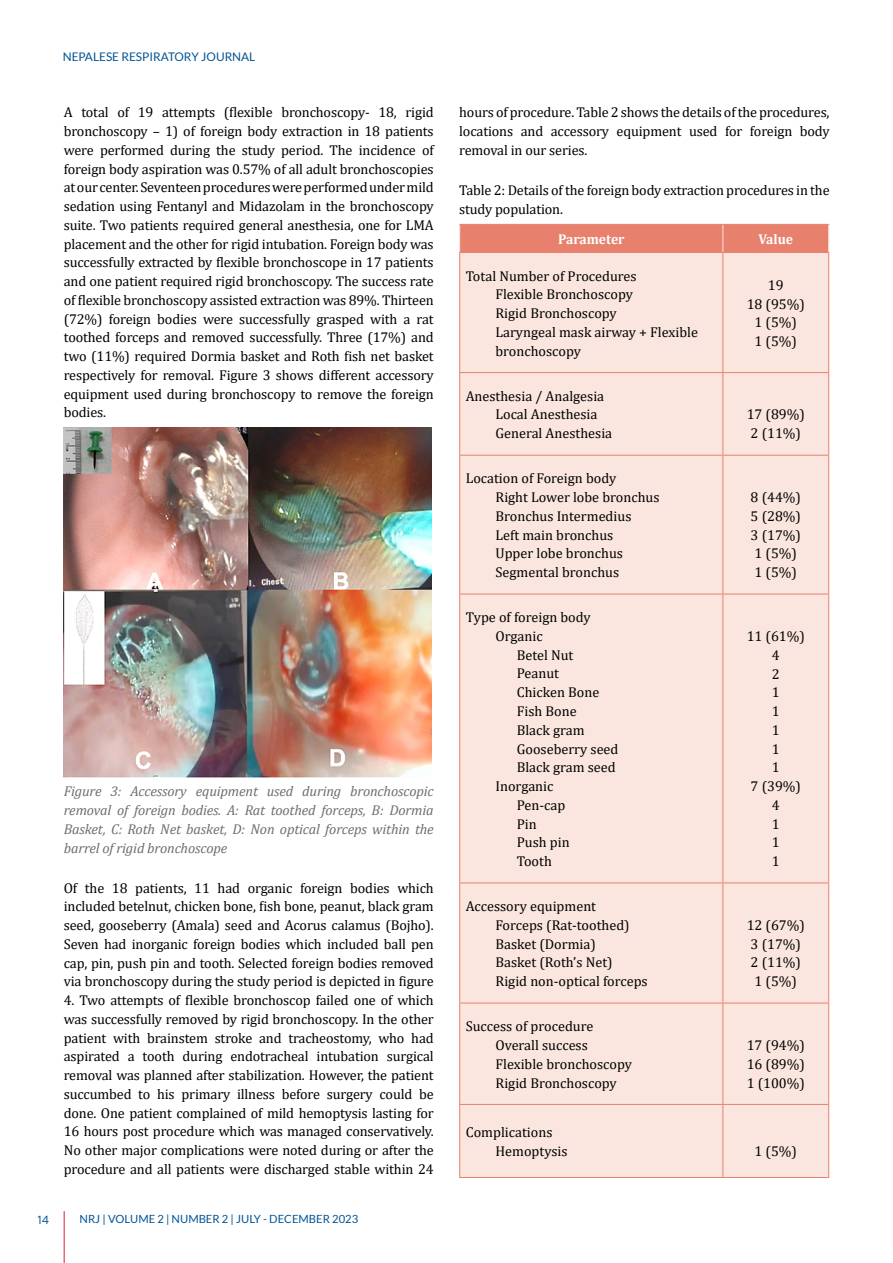
<style>
.page{position:relative;width:893px;height:1263px;background:#fff}
.page>*{position:absolute;margin:0;border:0;box-sizing:border-box;transform-origin:0 0}
.t1{font:14.25px/18.8px "Cambria";color:#000}
.t2{font:italic 14.25px/18.8px "Cambria";letter-spacing:-.01em;color:#6d6e71;text-align:justify}
.t3{font:700 14.25px "Cambria";color:#fff;scale:.96 1}
.t4{font:12px "Metropolis";color:#005495}
.t5{font:11.85px "Lato";color:#005495}
.t6{font:11.25px "Lato";color:#005495}
</style>
<div class="page">
<img style="left:64px;top:428px;width:367px;height:349px">
<div style="left:460px;top:253px;width:368px;height:924px;background:#fae6de"></div>
<hr style="left:722px;top:253px;width:1px;height:119px;background:#e7816e">
<hr style="left:459px;top:372px;width:264px;height:1px;background:#e7816e">
<hr style="left:723px;top:372px;width:106px;height:1px;background:#e7816e">
<hr style="left:722px;top:373px;width:1px;height:82px;background:#e7816e">
<hr style="left:459px;top:455px;width:264px;height:1px;background:#e7816e">
<hr style="left:723px;top:455px;width:106px;height:1px;background:#e7816e">
<hr style="left:722px;top:456px;width:1px;height:138px;background:#e7816e">
<hr style="left:459px;top:594px;width:264px;height:1px;background:#e7816e">
<hr style="left:723px;top:594px;width:106px;height:1px;background:#e7816e">
<hr style="left:722px;top:594px;width:1px;height:288px;background:#e7816e">
<hr style="left:459px;top:882px;width:264px;height:1px;background:#e7816e">
<hr style="left:723px;top:882px;width:106px;height:1px;background:#e7816e">
<hr style="left:722px;top:883px;width:1px;height:119px;background:#e7816e">
<hr style="left:459px;top:1002px;width:264px;height:1px;background:#e7816e">
<hr style="left:723px;top:1002px;width:106px;height:1px;background:#e7816e">
<hr style="left:722px;top:1003px;width:1px;height:101px;background:#e7816e">
<hr style="left:459px;top:1104px;width:264px;height:1px;background:#e7816e">
<hr style="left:723px;top:1104px;width:106px;height:1px;background:#e7816e">
<hr style="left:722px;top:1105px;width:1px;height:72px;background:#e7816e">
<hr style="left:459px;top:253px;width:1px;height:119px;background:#e7816e">
<hr style="left:828px;top:253px;width:1px;height:119px;background:#e7816e">
<hr style="left:459px;top:373px;width:1px;height:82px;background:#e7816e">
<hr style="left:828px;top:373px;width:1px;height:82px;background:#e7816e">
<hr style="left:459px;top:456px;width:1px;height:138px;background:#e7816e">
<hr style="left:828px;top:456px;width:1px;height:138px;background:#e7816e">
<hr style="left:459px;top:594px;width:1px;height:288px;background:#e7816e">
<hr style="left:828px;top:594px;width:1px;height:288px;background:#e7816e">
<hr style="left:459px;top:883px;width:1px;height:119px;background:#e7816e">
<hr style="left:828px;top:883px;width:1px;height:119px;background:#e7816e">
<hr style="left:459px;top:1003px;width:1px;height:101px;background:#e7816e">
<hr style="left:828px;top:1003px;width:1px;height:101px;background:#e7816e">
<hr style="left:459px;top:1105px;width:1px;height:72px;background:#e7816e">
<hr style="left:828px;top:1105px;width:1px;height:72px;background:#e7816e">
<hr style="left:459px;top:1177px;width:264px;height:1px;background:#e7816e">
<hr style="left:723px;top:1177px;width:106px;height:1px;background:#e7816e">
<hr style="left:459px;top:252px;width:264px;height:1px;background:#e7816e">
<hr style="left:723px;top:252px;width:106px;height:1px;background:#e7816e">
<div style="left:459px;top:224px;width:370px;height:28px;background:#e7816e"></div>
<hr style="left:64px;top:1211px;width:1px;height:52px;background:#da2032">
<p class="t5" style="left:63px;top:50px;width:194px">NEPALESE RESPIRATORY JOURNAL</p>
<p class="t1" style="left:64px;top:103px;width:371px;text-align:justify">A total of 19 attempts (flexible bronchoscopy- 18, rigid bronchoscopy – 1) of foreign body extraction in 18 patients were performed during the study period. The incidence of foreign body aspiration was 0.57% of all adult bronchoscopies at our center. Seventeen procedures were performed under mild sedation using Fentanyl and Midazolam in the bronchoscopy suite. Two patients required general anesthesia, one for LMA placement and the other for rigid intubation. Foreign body was successfully extracted by flexible bronchoscope in 17 patients and one patient required rigid bronchoscopy. The success rate of flexible bronchoscopy assisted extraction was 89%. Thirteen (72%) foreign bodies were successfully grasped with a rat toothed forceps and removed successfully. Three (17%) and two (11%) required Dormia basket and Roth fish net basket respectively for removal. Figure 3 shows different accessory equipment used during bronchoscopy to remove the foreign bodies.</p>
<p class="t4" style="left:37px;top:1212px;width:13px">14</p>
<p class="t2" style="left:64px;top:781px;width:371px">Figure 3: Accessory equipment used during bronchoscopic removal of foreign bodies. A: Rat toothed forceps, B: Dormia Basket, C: Roth Net basket, D: Non optical forceps within the barrel of rigid bronchoscope</p>
<p class="t1" style="left:64px;top:878px;width:371px;text-align:justify">Of the 18 patients, 11 had organic foreign bodies which included betelnut, chicken bone, fish bone, peanut, black gram seed, gooseberry (Amala) seed and Acorus calamus (Bojho).<br>Seven had inorganic foreign bodies which included ball pen cap, pin, push pin and tooth. Selected foreign bodies removed via bronchoscopy during the study period is depicted in figure</p>
<p class="t1" style="left:64px;top:991px;width:371px;text-align:justify">4. Two attempts of flexible bronchoscop failed one of which was successfully removed by rigid bronchoscopy. In the other patient with brainstem stroke and tracheostomy, who had aspirated a tooth during endotracheal intubation surgical removal was planned after stabilization. However, the patient succumbed to his primary illness before surgery could be done. One patient complained of mild hemoptysis lasting for 16 hours post procedure which was managed conservatively.<br>No other major complications were noted during or after the procedure and all patients were discharged stable within 24</p>
<p class="t6" style="left:80px;top:1213px;width:280px">NRJ | VOLUME 2 | NUMBER 2 | JULY - DECEMBER 2023</p>
<p class="t1" style="left:459px;top:103px;width:372px;text-align:justify">hours of procedure. Table 2 shows the details of the procedures, locations and accessory equipment used for foreign body removal in our series.</p>
<p class="t1" style="left:459px;top:181px;width:372px">Table 2: Details of the foreign body extraction procedures in the study population.</p>
<p class="t3" style="left:558px;top:229px;width:71px">Parameter</p>
<p class="t3" style="left:758px;top:229px;width:38px">Value</p>
<p class="t1" style="left:495px;top:266px;width:204px;text-indent:-30px">Total Number of Procedures<br>Flexible Bronchoscopy<br>Rigid Bronchoscopy<br>Laryngeal mask airway + Flexible bronchoscopy</p>
<p class="t1" style="left:747px;top:276px;width:60px;text-align:center">19<br>18 (95%)<br>1 (5%)<br>1 (5%)</p>
<p class="t1" style="left:495px;top:386px;width:118px;text-indent:-30px">Anesthesia / Analgesia<br>Local Anesthesia<br>General Anesthesia</p>
<p class="t1" style="left:747px;top:405px;width:60px">17 (89%)<br>2 (11%)</p>
<p class="t1" style="left:495px;top:469px;width:166px;text-indent:-30px">Location of Foreign body<br>Right Lower lobe bronchus<br>Bronchus Intermedius<br>Left main bronchus<br>Upper lobe bronchus<br>Segmental bronchus</p>
<p class="t1" style="left:495px;top:608px;width:97px;text-indent:-30px">Type of foreign body<br>Organic</p>
<p class="t1" style="left:517px;top:645px;width:58px">Betel Nut</p>
<p class="t1" style="left:517px;top:664px;width:44px">Peanut</p>
<p class="t1" style="left:517px;top:683px;width:84px">Chicken Bone</p>
<p class="t1" style="left:517px;top:702px;width:61px">Fish Bone</p>
<p class="t1" style="left:517px;top:720px;width:69px">Black gram</p>
<p class="t1" style="left:517px;top:739px;width:103px">Gooseberry seed</p>
<p class="t1" style="left:517px;top:758px;width:101px">Black gram seed</p>
<p class="t1" style="left:495px;top:777px;width:60px">Inorganic</p>
<p class="t1" style="left:517px;top:795px;width:50px">Pen-cap</p>
<p class="t1" style="left:517px;top:814px;width:22px">Pin</p>
<p class="t1" style="left:517px;top:833px;width:54px">Push pin</p>
<p class="t1" style="left:517px;top:852px;width:37px">Tooth</p>
<p class="t1" style="left:495px;top:897px;width:154px;text-indent:-30px">Accessory equipment<br>Forceps (Rat-toothed)<br>Basket (Dormia)<br>Basket (Roth’s Net)<br>Rigid non-optical forceps</p>
<p class="t1" style="left:495px;top:1017px;width:138px;text-indent:-30px">Success of procedure<br>Overall success<br>Flexible bronchoscopy<br>Rigid Bronchoscopy</p>
<p class="t1" style="left:495px;top:1123px;width:74px;text-indent:-30px">Complications<br>Hemoptysis</p>
<p class="t1" style="left:751px;top:488px;width:52px">8 (44%)<br>5 (28%)<br>3 (17%)<br>1 (5%)<br>1 (5%)</p>
<p class="t1" style="left:747px;top:627px;width:60px;text-align:center">11 (61%)<br>4<br>2<br>1<br>1<br>1<br>1<br>1<br>7 (39%)<br>4<br>1<br>1<br>1</p>
<p class="t1" style="left:747px;top:916px;width:60px">12 (67%)<br>3 (17%)<br>2 (11%)<br>1 (5%)</p>
<p class="t1" style="left:747px;top:1036px;width:60px;text-align:justify">17 (94%)<br>16 (89%)<br>1 (100%)</p>
<p class="t1" style="left:755px;top:1142px;width:44px">1 (5%)</p>
</div>
